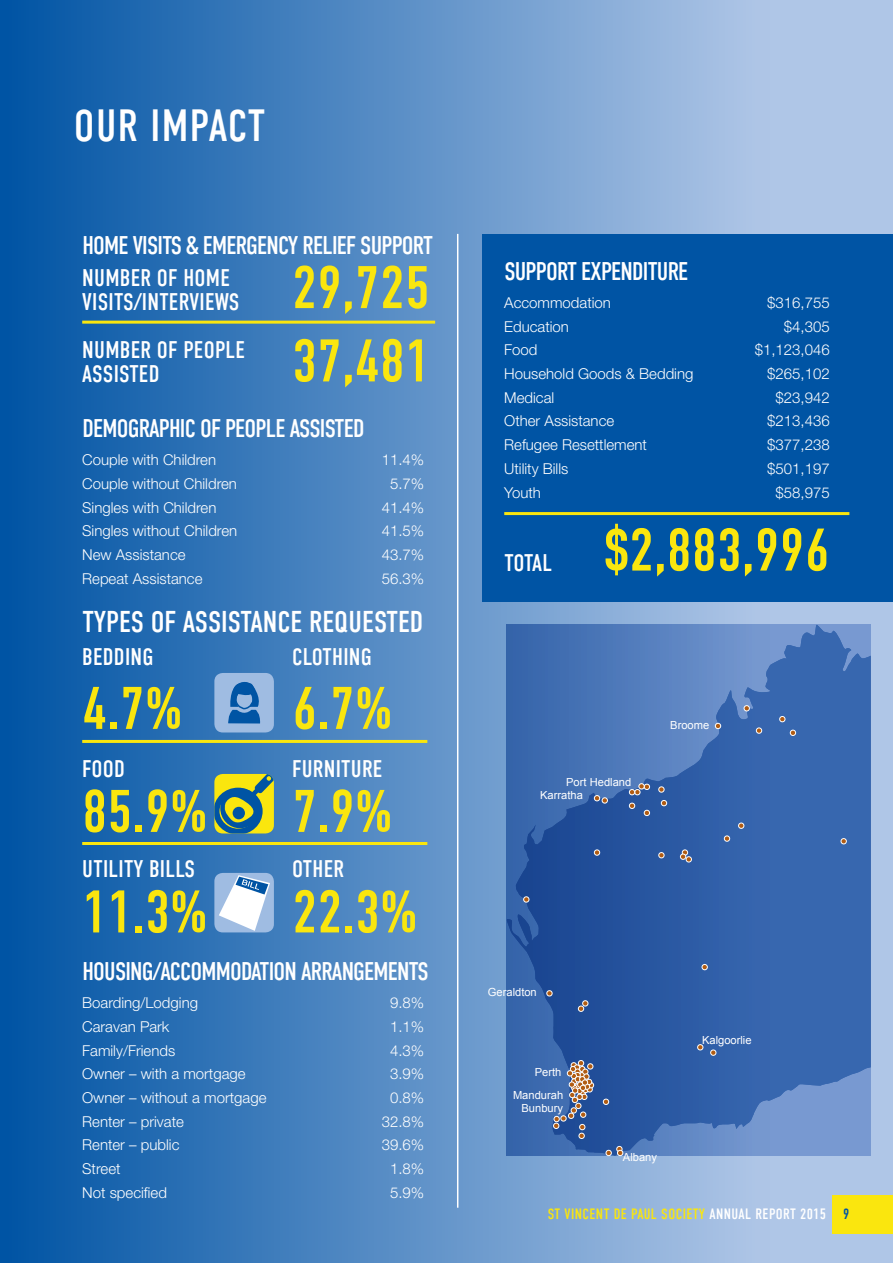
<style>
.page{position:relative;width:893px;height:1263px;background:#afc6e7}
.page>*{position:absolute;margin:0;border:0;box-sizing:border-box;transform-origin:0 0}
.t1{font:60px/73.3px "DIN Condensed";color:#fae60e}
.t2{font:45px "DIN Condensed";color:#fff}
.t3{font:30px "DIN Condensed";color:#fff}
.t4{font:25.5px "DIN Condensed";letter-spacing:-.03em;color:#fff}
.t5{font:24px "DIN Condensed";letter-spacing:.01em;color:#fff}
.t6{font:300 15px "Helvetica Neue";color:#fff}
.t7{font:15px "DIN Condensed";letter-spacing:.03em;color:#fae60e}
.t8{font:15px "DIN Condensed";color:#fff}
.t9{font:11.1px/12.9px "Arial";color:#fff}
.s1{color:#fff}
.s2{color:#0054a4}
</style>
<div class="page">
<div style="left:0;top:0;width:770px;height:1263px;background:linear-gradient(to right,#0053a3,#b0c6e7)"></div>
<div style="left:833px;top:1195px;width:60px;height:38px;background:#fae60e"></div>
<hr style="left:82px;top:321px;width:353px;height:3px;background:#fae60e">
<hr style="left:82px;top:740px;width:345px;height:3px;background:#fae60e">
<hr style="left:82px;top:842px;width:345px;height:3px;background:#fae60e">
<hr style="left:457px;top:234px;width:1px;height:974px;background:#fff">
<div style="left:482px;top:234px;width:411px;height:368px;background:#0054a4"></div>
<hr style="left:504px;top:512px;width:345px;height:3px;background:#fae60e">
<div style="left:214px;top:673px;width:60px;height:59px;background:#9fbce2;border-radius:9px"></div>
<svg style="left:214px;top:774px;width:60px;height:59px;background:#8ea74f"></svg>
<div style="left:233px;top:807px;width:12px;height:12px;background:#0054a4;border-radius:50%"></div>
<div style="left:214px;top:873px;width:60px;height:59px;background:#9fbce2;border-radius:9px"></div>
<svg style="left:507px;top:625px;width:364px;height:531px;background:#3b67ad"></svg>
<svg style="left:547px;top:990px;width:5px;height:6px"></svg>
<svg style="left:603px;top:1099px;width:6px;height:6px"></svg>
<svg style="left:553px;top:1060px;width:41px;height:79px;background:#637499"></svg>
<svg style="left:578px;top:1000px;width:10px;height:12px"></svg>
<svg style="left:702px;top:964px;width:6px;height:6px"></svg>
<svg style="left:697px;top:1044px;width:6px;height:6px"></svg>
<svg style="left:710px;top:1050px;width:6px;height:5px"></svg>
<svg style="left:790px;top:730px;width:6px;height:6px"></svg>
<svg style="left:779px;top:716px;width:6px;height:6px"></svg>
<svg style="left:756px;top:728px;width:6px;height:5px"></svg>
<svg style="left:744px;top:705px;width:6px;height:6px"></svg>
<svg style="left:715px;top:723px;width:6px;height:6px"></svg>
<svg style="left:841px;top:838px;width:6px;height:6px"></svg>
<svg style="left:738px;top:823px;width:6px;height:6px"></svg>
<svg style="left:658px;top:787px;width:6px;height:5px"></svg>
<svg style="left:661px;top:800px;width:6px;height:6px"></svg>
<svg style="left:724px;top:836px;width:6px;height:5px"></svg>
<svg style="left:680px;top:850px;width:12px;height:12px"></svg>
<svg style="left:658px;top:852px;width:6px;height:6px"></svg>
<svg style="left:594px;top:850px;width:6px;height:5px"></svg>
<svg style="left:644px;top:810px;width:6px;height:6px"></svg>
<svg style="left:629px;top:803px;width:6px;height:6px"></svg>
<svg style="left:629px;top:783px;width:21px;height:12px"></svg>
<svg style="left:523px;top:896px;width:6px;height:6px"></svg>
<svg style="left:594px;top:795px;width:14px;height:8px"></svg>
<svg style="left:606px;top:1146px;width:17px;height:10px"></svg>
<svg style="left:228px;top:682px;width:33px;height:41px"></svg>
<svg style="left:219px;top:875px;width:51px;height:56px"></svg>
<h2 class="t2" style="left:74px;top:100px;width:187px">OUR IMPACT</h2>
<h3 class="t4" style="left:82px;top:230px;width:69px">HOME VISITS</h3>
<h3 class="t4" style="left:186px;top:230px;width:38px">&amp; EMERGE</h3>
<h3 class="t4" style="left:267px;top:230px;width:116px">NCY RELIEF SUPPORT</h3>
<h3 class="t5" style="left:82px;top:264px;width:13px">NUMBER</h3>
<h3 class="t5" style="left:157px;top:264px;width:50px">OF HOME</h3>
<h3 class="t5" style="left:82px;top:288px;width:19px">VISITS</h3>
<h3 class="t5" style="left:134px;top:288px;width:36px">/INTERVIE</h3>
<h3 class="t5" style="left:215px;top:288px;width:24px">WS</h3>
<h3 class="t5" style="left:82px;top:336px;width:13px">NUMBER</h3>
<h3 class="t5" style="left:157px;top:336px;width:87px">OF PEOPLE</h3>
<h3 class="t5" style="left:82px;top:360px;width:21px">ASSISTED</h3>
<h1 class="t1" style="left:292px;top:252px;width:140px">29,725<br>37,481</h1>
<h3 class="t4" style="left:82px;top:414px;width:22px">DEMOGRAPHI</h3>
<h3 class="t4" style="left:185px;top:414px;width:125px">C OF PEOPLE ASSISTED</h3>
<p class="t6" style="left:82px;top:451px;width:135px">Couple with Children</p>
<p class="t6" style="left:382px;top:451px;width:44px">11.4%</p>
<p class="t6" style="left:82px;top:474px;width:156px">Couple without Children</p>
<p class="t6" style="left:390px;top:474px;width:36px">5.7%</p>
<p class="t6" style="left:82px;top:498px;width:136px">Singles with Children</p>
<p class="t6" style="left:382px;top:498px;width:44px">41.4%</p>
<p class="t6" style="left:82px;top:522px;width:157px">Singles without Children</p>
<p class="t6" style="left:382px;top:522px;width:44px">41.5%</p>
<p class="t6" style="left:82px;top:546px;width:105px">New Assistance</p>
<p class="t6" style="left:382px;top:546px;width:44px">43.7%</p>
<p class="t6" style="left:82px;top:569px;width:122px">Repeat Assistance</p>
<p class="t6" style="left:382px;top:569px;width:44px">56.3%</p>
<h3 class="t3" style="left:82px;top:605px;width:25px">TYPES</h3>
<h3 class="t3" style="left:151px;top:605px;width:57px">OF ASSISTA</h3>
<h3 class="t3" style="left:263px;top:605px;width:99px">NCE REQUESTED</h3>
<h3 class="t5" style="left:82px;top:643px;width:70px">BEDDING</h3>
<h3 class="t5" style="left:292px;top:643px;width:78px">CLOTHING</h3>
<h1 class="t1" style="left:82px;top:673px;width:102px">4.7%</h1>
<h1 class="t1" style="left:292px;top:673px;width:102px">6.7%</h1>
<h3 class="t5" style="left:82px;top:755px;width:44px">FOOD</h3>
<h3 class="t5" style="left:292px;top:755px;width:54px">FURNITURE</h3>
<h1 class="t1" style="left:82px;top:776px;width:127px">85.9%</h1>
<h1 class="t1" style="left:292px;top:776px;width:102px">7.9%</h1>
<h3 class="t5" style="left:82px;top:855px;width:109px">UTILITY BILLS</h3>
<h3 class="t5" style="left:292px;top:855px;width:22px">OTHER</h3>
<h1 class="t1" style="left:82px;top:876px;width:127px">11.3%</h1>
<h1 class="t1" style="left:292px;top:876px;width:127px">22.3%</h1>
<h3 class="t4" style="left:82px;top:957px;width:120px">HOUSING/ACCOMMODATIO</h3>
<h3 class="t4" style="left:285px;top:957px;width:81px">N ARRANGEME</h3>
<h3 class="t4" style="left:397px;top:957px;width:22px">NTS</h3>
<p class="t6" style="left:82px;top:993px;width:117px">Boarding/Lodging</p>
<p class="t6" style="left:390px;top:993px;width:36px">9.8%</p>
<p class="t6" style="left:82px;top:1017px;width:89px">Caravan Park</p>
<p class="t6" style="left:390px;top:1017px;width:36px">1.1%</p>
<p class="t6" style="left:82px;top:1041px;width:95px">Family/Friends</p>
<p class="t6" style="left:390px;top:1041px;width:36px">4.3%</p>
<p class="t6" style="left:82px;top:1065px;width:165px">Owner – with a mortgage</p>
<p class="t6" style="left:390px;top:1065px;width:36px">3.9%</p>
<p class="t6" style="left:82px;top:1088px;width:186px">Owner – without a mortgage</p>
<p class="t6" style="left:390px;top:1088px;width:36px">0.8%</p>
<p class="t6" style="left:82px;top:1112px;width:103px">Renter – private</p>
<p class="t6" style="left:382px;top:1112px;width:44px">32.8%</p>
<p class="t6" style="left:82px;top:1136px;width:99px">Renter – public</p>
<p class="t6" style="left:382px;top:1136px;width:44px">39.6%</p>
<p class="t6" style="left:82px;top:1160px;width:40px">Street</p>
<p class="t6" style="left:390px;top:1160px;width:36px">1.8%</p>
<p class="t6" style="left:82px;top:1183px;width:86px">Not specified</p>
<p class="t6" style="left:390px;top:1183px;width:36px">5.9%</p>
<h3 class="t4" style="left:504px;top:257px;width:22px">SUPPORT</h3>
<h3 class="t4" style="left:581px;top:257px;width:61px">EXPENDITURE</h3>
<p class="t6" style="left:504px;top:293px;width:108px">Accommodation</p>
<p class="t6" style="left:767px;top:293px;width:64px">$316,755</p>
<p class="t6" style="left:504px;top:317px;width:66px">Education</p>
<p class="t6" style="left:784px;top:317px;width:47px">$4,305</p>
<p class="t6" style="left:504px;top:341px;width:35px">Food</p>
<p class="t6" style="left:755px;top:341px;width:77px">$1,123,046</p>
<p class="t6" style="left:504px;top:364px;width:191px">Household Goods &amp; Bedding</p>
<p class="t6" style="left:767px;top:364px;width:64px">$265,102</p>
<p class="t6" style="left:504px;top:388px;width:52px">Medical</p>
<p class="t6" style="left:776px;top:388px;width:56px">$23,942</p>
<p class="t6" style="left:504px;top:412px;width:112px">Other Assistance</p>
<p class="t6" style="left:767px;top:412px;width:64px">$213,436</p>
<p class="t6" style="left:504px;top:436px;width:144px">Refugee Resettlement</p>
<p class="t6" style="left:767px;top:436px;width:64px">$377,238</p>
<p class="t6" style="left:504px;top:459px;width:66px">Utility Bills</p>
<p class="t6" style="left:767px;top:459px;width:64px">$501,197</p>
<p class="t6" style="left:504px;top:483px;width:38px">Youth</p>
<p class="t6" style="left:776px;top:483px;width:56px">$58,975</p>
<h3 class="t5" style="left:504px;top:549px;width:47px">TOTAL</h3>
<h1 class="t1" style="left:604px;top:514px;width:227px">$2,883,996</h1>
<p class="t9" style="left:670px;top:719px;width:41px">Broome</p>
<p class="t9" style="left:540px;top:776px;width:93px;text-indent:26px">Port Hedland<br>Karratha</p>
<p class="t9" style="left:488px;top:986px;width:51px">Geraldton</p>
<p class="t9" style="left:535px;top:1066px;width:28px">Perth</p>
<p class="t9" style="left:521px;top:1101px;width:43px">Bunbury</p>
<p class="t9" style="left:513px;top:1089px;width:52px">Mandurah</p>
<p class="t9" style="left:623px;top:1151px;width:36px">Albany</p>
<p class="t9" style="left:702px;top:1033px;width:51px">Kalgoorlie</p>
<p class="t7" style="left:548px;top:1206px;width:223px">ST VINCENT DE PAUL SOCIETY <span class="s1">ANNUAL REPORT</span></p>
<p class="t8" style="left:800px;top:1206px;width:51px">2015 <span class="s2">9</span></p>
</div>
